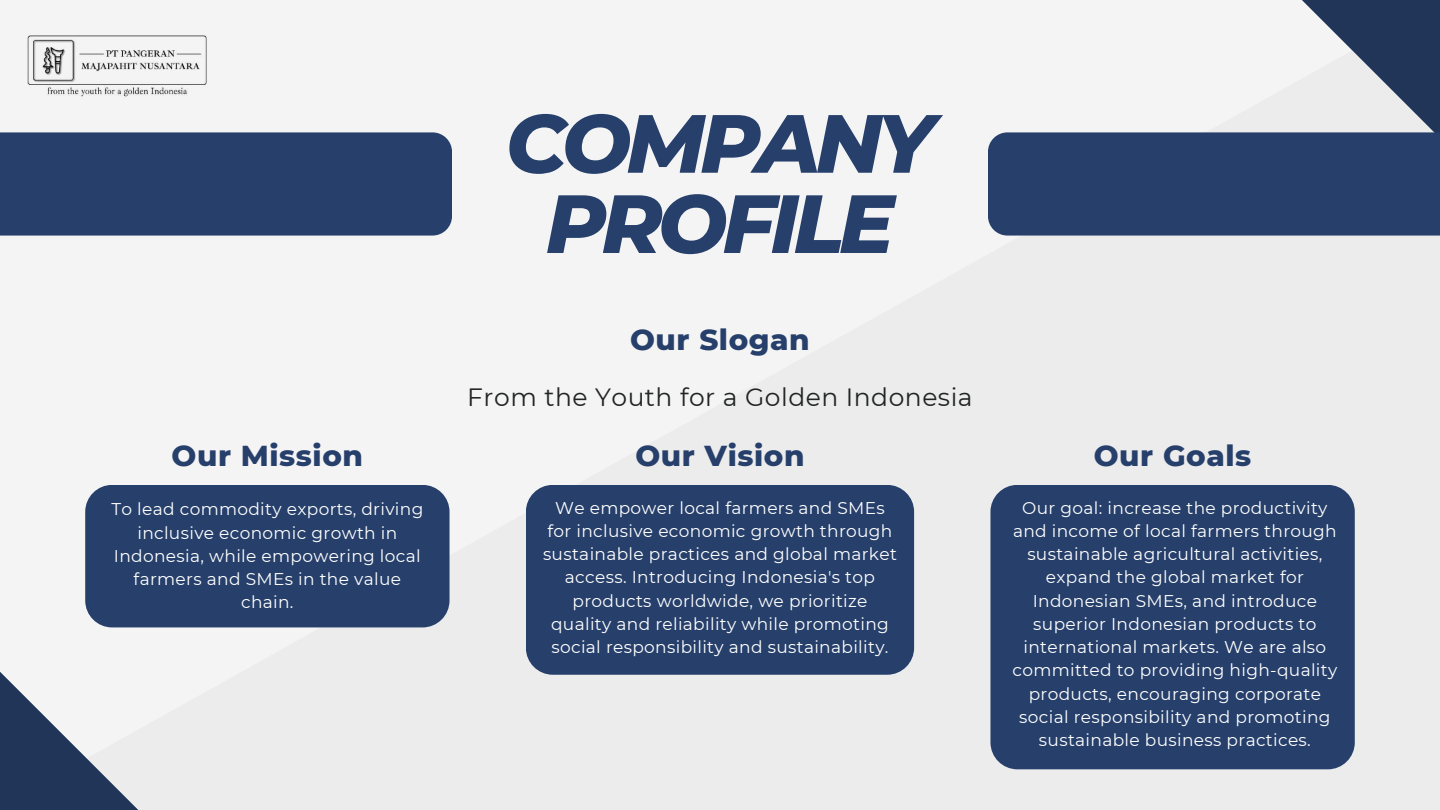
<style>
.page{position:relative;width:1440px;height:810px;background:#f4f4f4}
.page>*{position:absolute;margin:0;border:0;box-sizing:border-box;transform-origin:0 0}
.t1{font:italic 800 82.4px/80.2px "Montserrat";letter-spacing:-.06em;color:#263f6b;text-align:center}
.t2{font:800 29.4px "Montserrat";letter-spacing:.02em;color:#263f6b}
.t3{font:25px "Montserrat";letter-spacing:.02em;color:#212423}
.t4{font:17px/23.2px "Montserrat";letter-spacing:.02em;color:#fff;text-align:center}
</style>
<div class="page">
<svg style="left:0;top:593px;width:217px;height:217px;fill:#f4f4f4"></svg>
<svg style="left:1223px;top:0;width:217px;height:132px;fill:#ececec"></svg>
<div style="left:85px;top:485px;width:364px;height:142px;background:#263f6b;border-radius:27px"></div>
<div style="left:0;top:132px;width:452px;height:104px;background:#263f6b"></div>
<div style="left:988px;top:132px;width:452px;height:104px;background:#263f6b"></div>
<div style="left:526px;top:485px;width:388px;height:190px;background:#263f6b;border-radius:27px"></div>
<div style="left:990px;top:485px;width:365px;height:284px;background:#263f6b;border-radius:27px"></div>
<img style="left:0;top:0;width:234px;height:132px">
<h1 class="t1" style="left:506px;top:103px;width:430px">COMPANY<br>PROFILE</h1>
<h2 class="t2" style="left:630px;top:321px;width:181px">Our Slogan</h2>
<h3 class="t3" style="left:467px;top:381px;width:507px">From the Youth for a Golden Indonesia</h3>
<h2 class="t2" style="left:172px;top:437px;width:193px">Our Mission</h2>
<h2 class="t2" style="left:635px;top:437px;width:171px">Our Vision</h2>
<h2 class="t2" style="left:1094px;top:437px;width:159px">Our Goals</h2>
<p class="t4" style="left:111px;top:498px;width:313px">To lead commodity exports, driving inclusive economic growth in<br>Indonesia, while empowering local farmers and SMEs in the value chain.</p>
<p class="t4" style="left:543px;top:496px;width:355px">We empower local farmers and SMEs for inclusive economic growth through sustainable practices and global market access. Introducing Indonesia's top products worldwide, we prioritize quality and reliability while promoting social responsibility and sustainability.</p>
<p class="t4" style="left:1012px;top:496px;width:326px">Our goal: increase the productivity and income of local farmers through sustainable agricultural activities, expand the global market for Indonesian SMEs, and introduce superior Indonesian products to international markets. We are also committed to providing high-quality products, encouraging corporate social responsibility and promoting sustainable business practices.</p>
</div>
